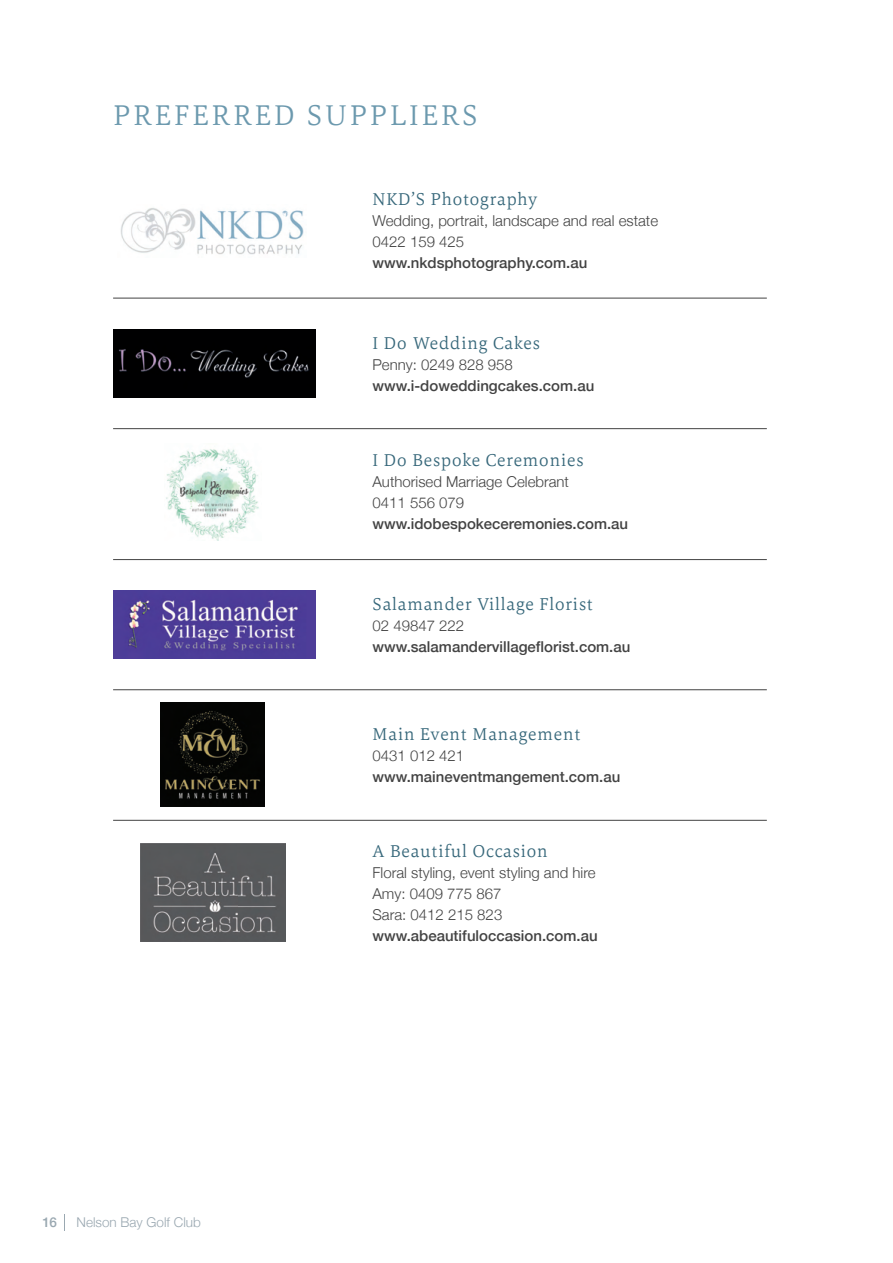
<style>
.page{position:relative;width:893px;height:1263px;background:#fff}
.page>*{position:absolute;margin:0;border:0;box-sizing:border-box;transform-origin:0 0}
.t1{font:300 30px "Carrara";letter-spacing:.095em;color:#6c99ae}
.t2{font:300 18px "Carrara";letter-spacing:.05em;color:#36677a}
.t3{font:300 15px/21px "Helvetica Neue";color:#434343}
.t4{font:500 15px "Helvetica Neue";color:#434343}
.t5{font:300 13.5px "Helvetica Neue";color:#9aa8b1}
.t6{font:500 13.5px "Helvetica Neue";color:#9aa8b1}
</style>
<div class="page">
<svg style="left:64px;top:1214px;width:1px;height:17px"></svg>
<img style="left:140px;top:843px;width:146px;height:98px">
<img style="left:120px;top:208px;width:184px;height:47px">
<img style="left:166px;top:449px;width:93px;height:92px">
<img style="left:161px;top:703px;width:103px;height:103px">
<hr style="left:113px;top:298px;width:654px;height:1px;background:#434343">
<hr style="left:113px;top:428px;width:654px;height:1px;background:#434343">
<hr style="left:113px;top:559px;width:654px;height:1px;background:#434343">
<hr style="left:113px;top:689px;width:654px;height:1px;background:#434343">
<hr style="left:113px;top:820px;width:654px;height:1px;background:#434343">
<img style="left:113px;top:591px;width:202px;height:67px">
<img style="left:113px;top:329px;width:202px;height:68px">
<h1 class="t1" style="left:113px;top:96px;width:366px">PREFERRED SUPPLIERS</h1>
<p class="t2" style="left:372px;top:187px;width:166px">NKD’S Photography</p>
<p class="t3" style="left:372px;top:209px;width:287px">Wedding, portrait, landscape and real estate<br>0422 159 425</p>
<p class="t4" style="left:372px;top:250px;width:216px">www.nkdsphotography.com.au</p>
<p class="t2" style="left:372px;top:332px;width:169px">I Do Wedding Cakes</p>
<p class="t3" style="left:372px;top:353px;width:142px">Penny: 0249 828 958</p>
<p class="t4" style="left:372px;top:374px;width:223px">www.i-doweddingcakes.com.au</p>
<p class="t2" style="left:372px;top:448px;width:213px">I Do Bespoke Ceremonies</p>
<p class="t3" style="left:372px;top:470px;width:198px">Authorised Marriage Celebrant<br>0411 556 079</p>
<p class="t4" style="left:372px;top:511px;width:257px">www.idobespokeceremonies.com.au</p>
<p class="t2" style="left:372px;top:592px;width:222px">Salamander Village Florist</p>
<p class="t3" style="left:372px;top:614px;width:93px">02 49847 222</p>
<p class="t4" style="left:372px;top:634px;width:259px">www.salamandervillageflorist.com.au</p>
<p class="t2" style="left:372px;top:723px;width:209px">Main Event Management</p>
<p class="t3" style="left:372px;top:744px;width:93px">0431 012 421</p>
<p class="t4" style="left:372px;top:765px;width:249px">www.maineventmangement.com.au</p>
<p class="t6" style="left:43px;top:1211px;width:16px">16</p>
<p class="t5" style="left:77px;top:1211px;width:126px">Nelson Bay Golf Club</p>
<p class="t2" style="left:372px;top:840px;width:177px">A Beautiful Occasion</p>
<p class="t3" style="left:372px;top:861px;width:225px">Floral styling, event styling and hire<br>Amy: 0409 775 867<br>Sara: 0412 215 823</p>
<p class="t4" style="left:372px;top:924px;width:227px">www.abeautifuloccasion.com.au</p>
</div>
